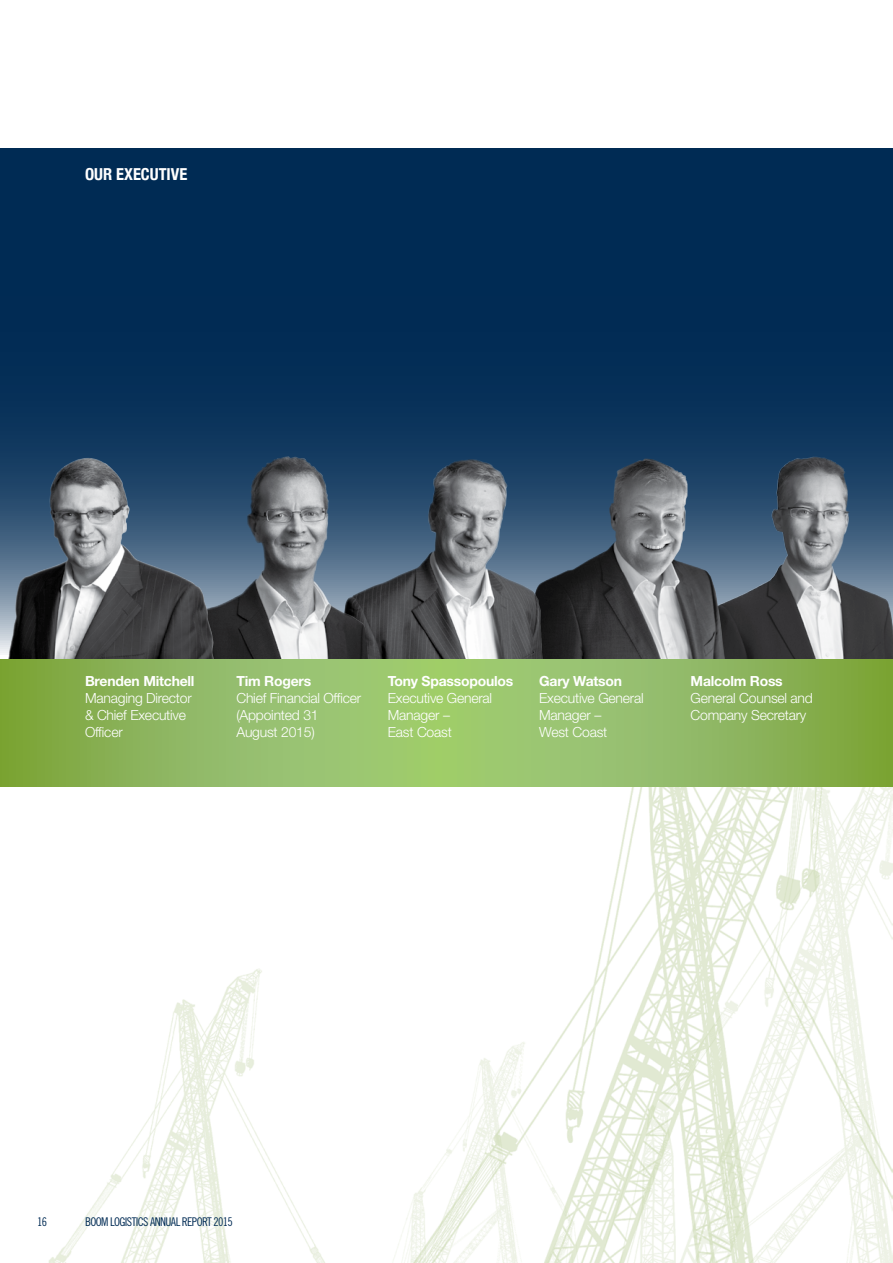
<style>
.page{position:relative;width:893px;height:1263px;background:#fff}
.page>*{position:absolute;margin:0;border:0;box-sizing:border-box;transform-origin:0 0}
.t1{font:700 condensed 16.5px "Helvetica Neue";color:#fff}
.t2{font:300 13.95px/17px "Helvetica Neue LT Pro";letter-spacing:-.015em;color:#fff}
.t3{font:700 13.95px "Helvetica Neue LT Pro";letter-spacing:-.015em;color:#fff}
.t4{font:12px "Trade Gothic Cond Eighteen";letter-spacing:-.05em;color:#002b54}
</style>
<div class="page">
<img style="left:48px;top:787px;width:845px;height:476px">
<div style="left:0;top:149px;width:893px;height:506px;background:#002b54"></div>
<img style="left:707px;top:456px;width:186px;height:203px">
<img style="left:531px;top:458px;width:195px;height:201px">
<img style="left:370px;top:459px;width:173px;height:200px">
<img style="left:171px;top:457px;width:199px;height:202px">
<img style="left:7px;top:458px;width:207px;height:201px">
<svg style="left:0;top:659px;width:893px;height:128px;background:#90ba60"></svg>
<p class="t1" style="left:85px;top:164px;width:10px">OUR</p>
<p class="t1" style="left:116px;top:164px;width:26px">EXECUTI</p>
<p class="t1" style="left:171px;top:164px;width:17px">VE</p>
<p class="t3" style="left:85px;top:672px;width:111px">Brenden Mitchell</p>
<p class="t2" style="left:85px;top:689px;width:108px">Managing Director &amp; Chief Executive<br>Officer</p>
<p class="t3" style="left:236px;top:672px;width:76px">Tim Rogers</p>
<p class="t2" style="left:236px;top:689px;width:126px">Chief Financial Officer (Appointed 31<br>August 2015)</p>
<p class="t3" style="left:388px;top:672px;width:127px">Tony Spassopoulos</p>
<p class="t2" style="left:388px;top:689px;width:106px">Executive General<br>Manager –<br>East Coast</p>
<p class="t3" style="left:539px;top:672px;width:84px">Gary Watson</p>
<p class="t2" style="left:539px;top:689px;width:106px">Executive General<br>Manager –<br>West Coast</p>
<p class="t3" style="left:691px;top:672px;width:94px">Malcolm Ross</p>
<p class="t2" style="left:691px;top:689px;width:124px">General Counsel and<br>Company Secretary</p>
<p class="t4" style="left:37px;top:1214px;width:12px">16</p>
<p class="t4" style="left:85px;top:1214px;width:149px">BOOM LOGISTICS ANNUAL REPORT 2015</p>
</div>
